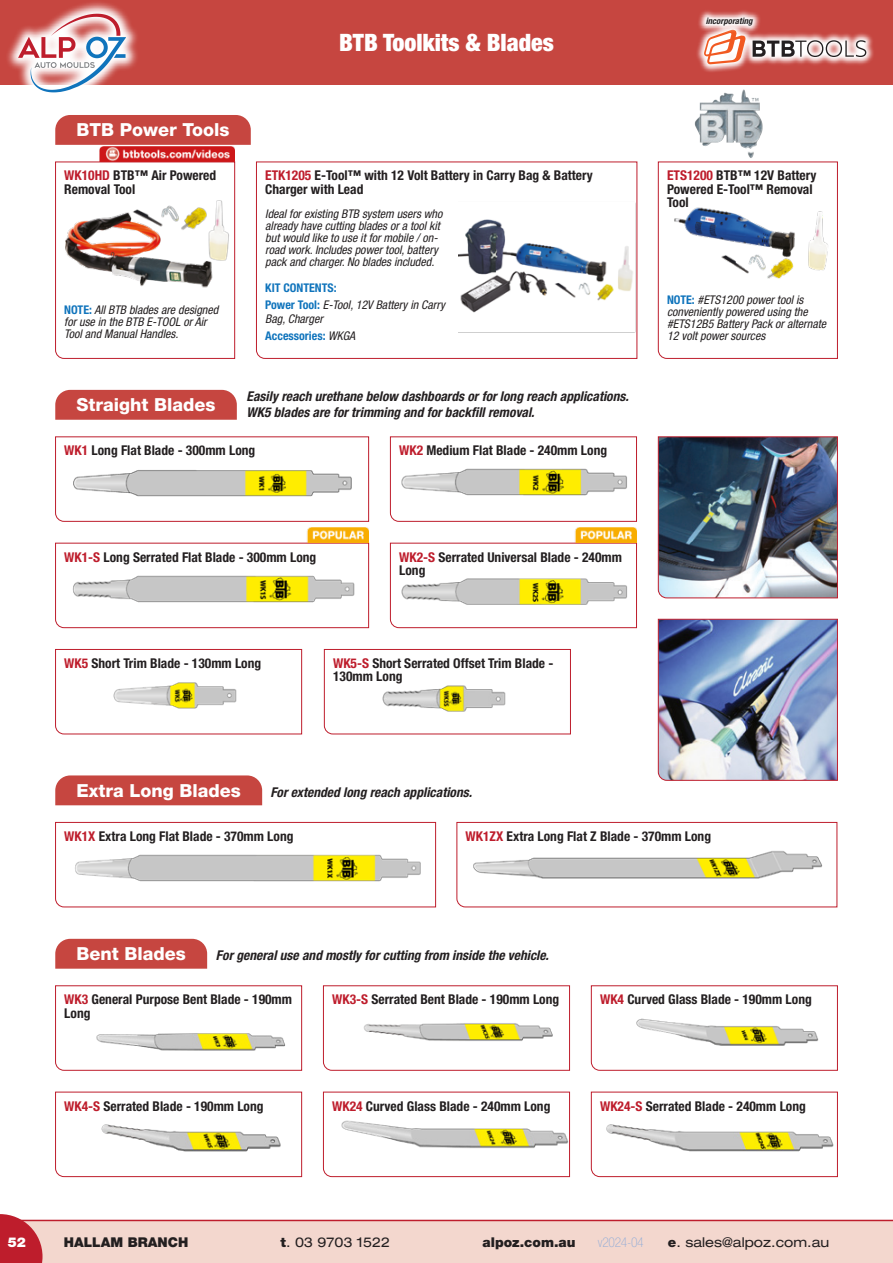
<style>
.page{position:relative;width:893px;height:1263px;background:#fff}
.page>*{position:absolute;margin:0;border:0;box-sizing:border-box;transform-origin:0 0}
.Section{font:900 condensed 24px "Helvetica Neue LT Pro";color:#fff}
.h1-08{font:800 18px "Helvetica Neue LT Pro";color:#fff}
.desc{font:700 condensed 13.5px/13.5px "Helvetica Neue LT Pro";color:#231f20}
.t1{font:italic 700 condensed 13.5px "Helvetica Neue LT Pro";color:#231f20}
.t2{font:expanded 13.5px "Helvetica Neue LT Pro";color:#231f20}
.t3{font:900 13.5px "Helvetica Neue LT Pro";color:#231f20}
.t4{font:100 condensed 13.5px "Helvetica Neue LT Pro";letter-spacing:-.02em;color:#90acd8}
.t5{font:900 13.5px "Helvetica Neue LT Pro";color:#fff}
.sub_a{font:italic condensed 12px/12px "Helvetica Neue LT Pro";color:#231f20}
.sub_b{font:italic condensed 12px/14.4px "Helvetica Neue LT Pro";color:#231f20}
.sub_b-2{font:700 condensed 12px "Helvetica Neue LT Pro";color:#1074bc}
.t6{font:italic 700 condensed 8.7px "Helvetica Neue LT Pro";color:#231f20}
.s1{color:#be1d2c}
.s2{font-weight:700;font-style:normal;color:#1074bc}
.s3{font-weight:400;font-style:italic;color:#231f20}
.s4{font-weight:900;font-stretch:normal}
</style>
<div class="page">
<div style="left:0;top:0;width:893px;height:85px;background:#c64640"></div>
<svg style="left:7px;top:2px;width:130px;height:91px"></svg>
<svg style="left:18px;top:14px;width:108px;height:78px"></svg>
<svg style="left:0;top:1214px;width:893px;height:49px;background:#f0cec8"></svg>
<svg style="left:697px;top:33px;width:177px;height:39px"></svg>
<svg style="left:753px;top:40px;width:113px;height:17px;background:#b3aaaa"></svg>
<svg style="left:704px;top:34px;width:42px;height:30px"></svg>
<svg style="left:697px;top:11px;width:64px;height:23px"></svg>
<svg style="left:55px;top:162px;width:180px;height:197px"></svg>
<div style="left:55px;top:115px;width:196px;height:30px;background:#c64640"></div>
<img style="left:55px;top:146px;width:180px;height:16px">
<img style="left:66px;top:193px;width:168px;height:97px">
<svg style="left:256px;top:161px;width:381px;height:198px"></svg>
<img style="left:459px;top:193px;width:178px;height:144px">
<svg style="left:658px;top:161px;width:180px;height:198px"></svg>
<img style="left:670px;top:206px;width:167px;height:73px">
<img style="left:658px;top:436px;width:180px;height:162px">
<img style="left:658px;top:619px;width:180px;height:162px">
<svg style="left:55px;top:436px;width:314px;height:86px"></svg>
<div style="left:55px;top:390px;width:182px;height:30px;background:#c64640"></div>
<img style="left:56px;top:454px;width:312px;height:49px">
<svg style="left:390px;top:436px;width:247px;height:86px"></svg>
<img style="left:390px;top:454px;width:246px;height:49px">
<svg style="left:55px;top:822px;width:381px;height:85px"></svg>
<div style="left:55px;top:775px;width:207px;height:30px;background:#c64640"></div>
<img style="left:57px;top:839px;width:378px;height:49px">
<svg style="left:55px;top:985px;width:247px;height:86px"></svg>
<div style="left:55px;top:939px;width:152px;height:30px;background:#c64640"></div>
<img style="left:77px;top:1016px;width:224px;height:49px">
<svg style="left:55px;top:1091px;width:247px;height:86px"></svg>
<img style="left:77px;top:1109px;width:224px;height:49px">
<svg style="left:323px;top:985px;width:247px;height:86px"></svg>
<img style="left:345px;top:1003px;width:224px;height:49px">
<svg style="left:323px;top:1091px;width:247px;height:86px"></svg>
<img style="left:340px;top:1109px;width:229px;height:49px">
<svg style="left:591px;top:985px;width:247px;height:86px"></svg>
<img style="left:613px;top:1003px;width:224px;height:49px">
<svg style="left:591px;top:1091px;width:247px;height:86px"></svg>
<img style="left:603px;top:1109px;width:234px;height:49px">
<svg style="left:456px;top:822px;width:381px;height:85px"></svg>
<img style="left:459px;top:839px;width:378px;height:49px">
<svg style="left:55px;top:543px;width:314px;height:85px"></svg>
<img style="left:188px;top:527px;width:181px;height:16px">
<img style="left:56px;top:560px;width:312px;height:49px">
<svg style="left:390px;top:543px;width:247px;height:85px"></svg>
<img style="left:456px;top:527px;width:181px;height:16px">
<img style="left:390px;top:574px;width:246px;height:37px">
<svg style="left:55px;top:649px;width:247px;height:85px"></svg>
<img style="left:55px;top:666px;width:246px;height:49px">
<svg style="left:324px;top:649px;width:247px;height:85px"></svg>
<img style="left:324px;top:680px;width:246px;height:37px">
<img style="left:695px;top:89px;width:68px;height:69px">
<p class="Section" style="left:339px;top:28px;width:216px">BTB Toolkits &amp; Blades</p>
<p class="h1-08" style="left:77px;top:119px;width:154px">BTB Power Tools</p>
<p class="desc" style="left:64px;top:169px;width:153px"><span class="s1">WK10HD</span> BTB™ Air Powered<br>Removal Tool</p>
<p class="sub_a" style="left:64px;top:304px;width:156px"><span class="s2">NOTE:</span> All BTB blades are designed for use in the BTB E-TOOL or Air<br>Tool and Manual Handles.</p>
<p class="desc" style="left:265px;top:169px;width:329px"><span class="s1">ETK1205</span> E-Tool™ with 12 Volt Battery in Carry Bag &amp; Battery<br>Charger with Lead</p>
<p class="sub_a" style="left:265px;top:208px;width:179px">Ideal for existing BTB system users who already have cutting blades or a tool kit but would like to use it for mobile / on&shy;road work. Includes power tool, battery pack and charger. No blades included.</p>
<p class="sub_b-2" style="left:265px;top:281px;width:73px">KIT CONTENTS:</p>
<p class="sub_b" style="left:265px;top:298px;width:181px"><span class="s2">Power Tool:</span> E-Tool, 12V Battery in Carry<br>Bag, Charger</p>
<p class="sub_b-2" style="left:265px;top:328px;width:91px">Accessories: <span class="s3">WKGA</span></p>
<p class="h1-08" style="left:77px;top:394px;width:141px">Straight Blades</p>
<h4 class="t1" style="left:247px;top:388px;width:384px">Easily reach urethane below dashboards or for long reach applications.</h4>
<h4 class="t1" style="left:247px;top:404px;width:289px">WK5 blades are for trimming and for backfill removal.</h4>
<p class="desc" style="left:64px;top:443px;width:193px"><span class="s1">WK1</span> Long Flat Blade - 300mm Long</p>
<p class="desc" style="left:399px;top:443px;width:209px"><span class="s1">WK2</span> Medium Flat Blade - 240mm Long</p>
<p class="desc" style="left:64px;top:550px;width:253px"><span class="s1">WK1-S</span> Long Serrated Flat Blade - 300mm Long</p>
<p class="desc" style="left:399px;top:550px;width:224px"><span class="s1">WK2-S</span> Serrated Universal Blade - 240mm<br>Long</p>
<p class="desc" style="left:64px;top:656px;width:198px"><span class="s1">WK5</span> Short Trim Blade - 130mm Long</p>
<p class="desc" style="left:333px;top:656px;width:222px"><span class="s1">WK5-S</span> Short Serrated Offset Trim Blade -<br>130mm Long</p>
<p class="t6" style="left:706px;top:15px;width:48px">incorporating</p>
<p class="desc" style="left:667px;top:169px;width:151px"><span class="s1">ETS1200</span> BTB™ 12V Battery<br>Powered E-Tool™ Removal<br>Tool</p>
<p class="sub_a" style="left:667px;top:294px;width:161px"><span class="s2">NOTE:</span> #ETS1200 power tool is conveniently powered using the #ETS12B5 Battery Pack or alternate<br>12 volt power sources</p>
<p class="h1-08" style="left:77px;top:780px;width:166px">Extra Long Blades</p>
<h4 class="t1" style="left:270px;top:784px;width:203px">For extended long reach applications.</h4>
<p class="desc" style="left:64px;top:829px;width:231px"><span class="s1">WK1X</span> Extra Long Flat Blade - 370mm Long</p>
<p class="desc" style="left:466px;top:829px;width:247px"><span class="s1">WK1ZX</span> Extra Long Flat Z Blade - 370mm Long</p>
<p class="h1-08" style="left:77px;top:943px;width:111px">Bent Blades</p>
<h4 class="t1" style="left:216px;top:947px;width:334px">For general use and mostly for cutting from inside the vehicle.</h4>
<p class="desc" style="left:64px;top:992px;width:229px"><span class="s1">WK3</span> General Purpose Bent Blade - 190mm<br>Long</p>
<p class="desc" style="left:64px;top:1099px;width:201px"><span class="s1">WK4-S</span> Serrated Blade - 190mm Long</p>
<p class="desc" style="left:332px;top:992px;width:229px"><span class="s1">WK3-S</span> Serrated Bent Blade - 190mm Long</p>
<p class="desc" style="left:332px;top:1099px;width:220px"><span class="s1">WK24</span> Curved Glass Blade - 240mm Long</p>
<p class="desc" style="left:600px;top:992px;width:213px"><span class="s1">WK4</span> Curved Glass Blade - 190mm Long</p>
<p class="desc" style="left:600px;top:1099px;width:207px"><span class="s1">WK24-S</span> Serrated Blade - 240mm Long</p>
<p class="t5" style="left:8px;top:1234px;width:20px">52</p>
<p class="t3" style="left:64px;top:1234px;width:126px">HALLAM BRANCH</p>
<p class="t2" style="left:281px;top:1234px;width:111px"><span class="s4">t</span>. 03 9703 1522</p>
<p class="t3" style="left:483px;top:1234px;width:95px">alpoz.com.au</p>
<p class="t4" style="left:598px;top:1234px;width:47px">v2024-04</p>
<p class="t2" style="left:668px;top:1234px;width:163px"><span class="s4">e</span>. sales@alpoz.com.au</p>
</div>
